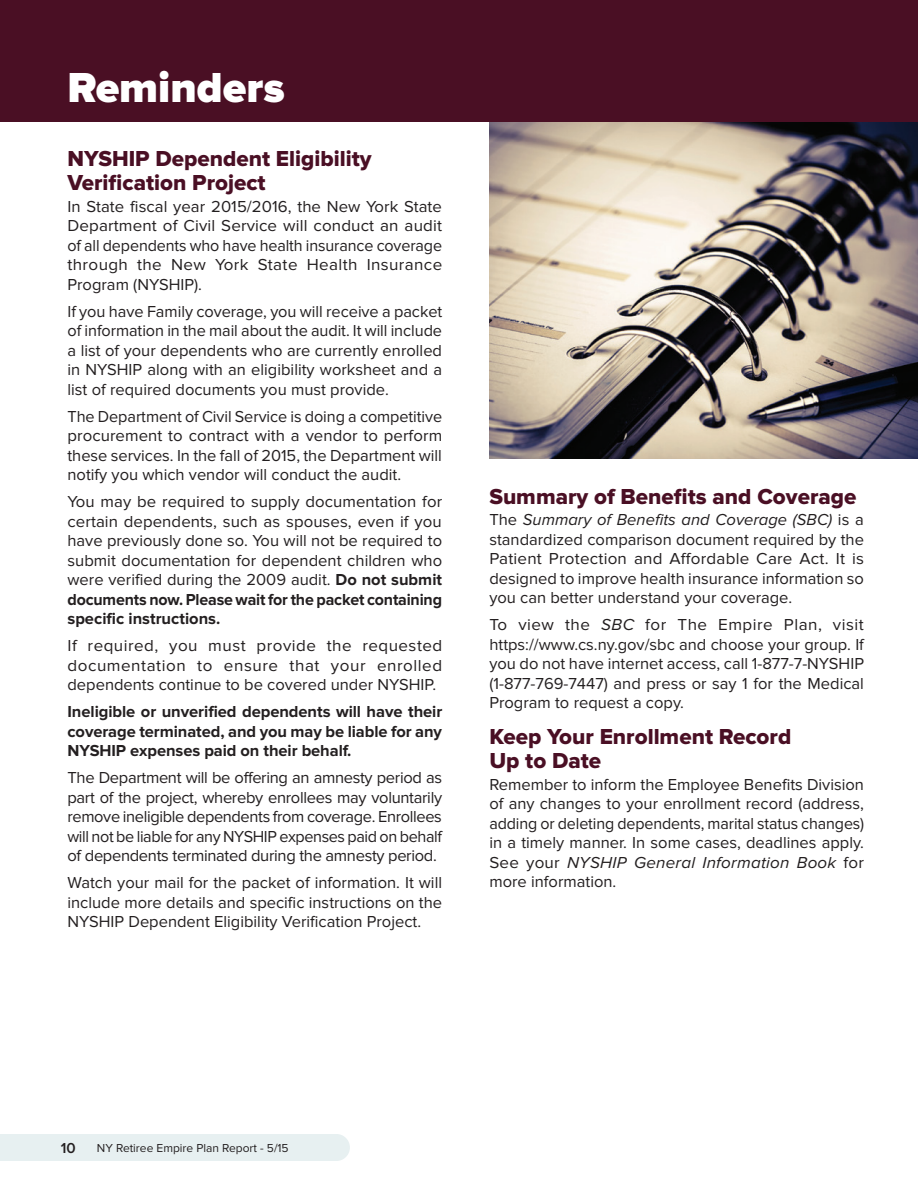
<style>
.page{position:relative;width:918px;height:1188px;background:#fff}
.page>*{position:absolute;margin:0;border:0;box-sizing:border-box;transform-origin:0 0}
.t1{font:900 43.5px "Proxima Nova";color:#fff}
.t2{font:22.5px/24px "Proxima Nova Extrabld";color:#4a0f24}
.t3{font:16.5px/19.5px "Proxima Nova";color:#231f20;text-align:justify}
.t4{font:700 16.5px/19.5px "Proxima Nova";letter-spacing:-.005em;color:#231f20;text-align:justify}
.t5{font:600 15px "Proxima Nova";color:#231f20}
.t6{font:12px "Proxima Nova";color:#231f20}
.s1{font-weight:700}
.s2{font-style:italic}
</style>
<div class="page">
<div style="left:0;top:1134px;width:336px;height:27px;background:#e7f0f1"></div>
<div style="left:323px;top:1134px;width:27px;height:27px;background:#e7f0f1;border-radius:50%"></div>
<img style="left:489px;top:122px;width:429px;height:337px">
<div style="left:0;top:0;width:918px;height:122px;background:#4a0f24"></div>
<h1 class="t1" style="left:68px;top:62px;width:219px">Reminders</h1>
<h2 class="t2" style="left:68px;top:147px;width:306px">NYSHIP Dependent Eligibility<br>Verification Project</h2>
<p class="t3" style="left:68px;top:197px;width:376px">In State fiscal year 2015/2016, the New York State Department of Civil Service will conduct an audit of all dependents who have health insurance coverage through the New York State Health Insurance Program (NYSHIP).</p>
<p class="t3" style="left:68px;top:302px;width:376px">If you have Family coverage, you will receive a packet of information in the mail about the audit. It will include a list of your dependents who are currently enrolled in NYSHIP along with an eligibility worksheet and a list of required documents you must provide.</p>
<p class="t3" style="left:68px;top:407px;width:376px">The Department of Civil Service is doing a competitive procurement to contract with a vendor to perform these services. In the fall of 2015, the Department will notify you which vendor will conduct the audit.</p>
<p class="t3" style="left:68px;top:492px;width:376px">You may be required to supply documentation for certain dependents, such as spouses, even if you have previously done so. You will not be required to submit documentation for dependent children who were verified during the 2009 audit. <span class="s1">Do not submit documents now. Please wait for the packet containing specific instructions.</span></p>
<p class="t3" style="left:68px;top:636px;width:376px">If required, you must provide the requested documentation to ensure that your enrolled dependents continue to be covered under NYSHIP.</p>
<p class="t4" style="left:68px;top:702px;width:376px">Ineligible or unverified dependents will have their coverage terminated, and you may be liable for any NYSHIP expenses paid on their behalf.</p>
<p class="t3" style="left:68px;top:768px;width:376px">The Department will be offering an amnesty period as part of the project, whereby enrollees may voluntarily remove ineligible dependents from coverage. Enrollees will not be liable for any NYSHIP expenses paid on behalf of dependents terminated during the amnesty period.</p>
<p class="t3" style="left:68px;top:873px;width:376px">Watch your mail for the packet of information. It will include more details and specific instructions on the NYSHIP Dependent Eligibility Verification Project.</p>
<h2 class="t2" style="left:489px;top:485px;width:369px">Summary of Benefits and Coverage</h2>
<p class="t3" style="left:489px;top:510px;width:376px">The <span class="s2">Summary of Benefits and Coverage (SBC)</span> is a standardized comparison document required by the Patient Protection and Affordable Care Act. It is designed to improve health insurance information so you can better understand your coverage.</p>
<p class="t3" style="left:489px;top:615px;width:376px">To view the <span class="s2">SBC</span> for The Empire Plan, visit https://www.cs.ny.gov/sbc and choose your group. If you do not have internet access, call 1-877-7-NYSHIP (1-877-769-7447) and press or say 1 for the Medical Program to request a copy.</p>
<h2 class="t2" style="left:489px;top:725px;width:303px">Keep Your Enrollment Record<br>Up to Date</h2>
<p class="t3" style="left:489px;top:775px;width:376px">Remember to inform the Employee Benefits Division of any changes to your enrollment record (address, adding or deleting dependents, marital status changes) in a timely manner. In some cases, deadlines apply.<br>See your <span class="s2">NYSHIP General Information Book</span> for more information.</p>
<p class="t5" style="left:61px;top:1140px;width:16px">10</p>
<p class="t6" style="left:97px;top:1141px;width:193px">NY Retiree Empire Plan Report - 5/15</p>
</div>
